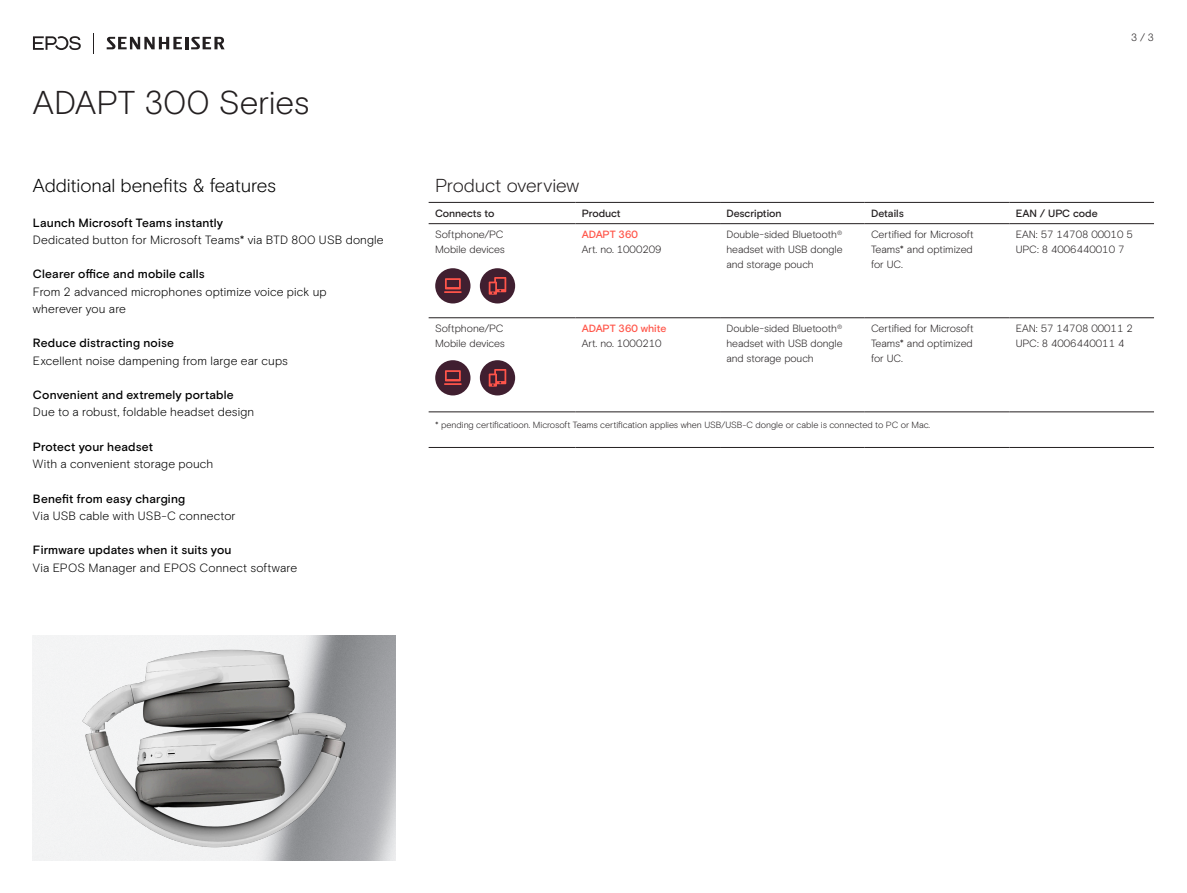
<style>
.page{position:relative;width:1187px;height:893px;background:#fff}
.page>*{position:absolute;margin:0;border:0;box-sizing:border-box;transform-origin:0 0}
.EPOS_headline_32_reg{font:300 33px "EPOS Basis";letter-spacing:-.01em;color:#231f20}
.EPOS_lead_intro_12_5{font:300 18.75px "EPOS Basis";letter-spacing:-.01em;color:#000}
.Leadtext_Table{font:300 18.75px "EPOS Basis";letter-spacing:-.005em;color:#231f20}
.EPOS_bodytext{font:300 12px/17.2px "EPOS Basis";letter-spacing:.01em;color:#000}
.Smalltext_Table{font:300 10.5px/14.7px "EPOS Basis";color:#231f20}
.Smalltext_Table-2{font:500 10.5px "EPOS Basis";letter-spacing:-.005em;color:#231f20}
.Smalltext_Table-3{font:500 10.5px "EPOS Basis";letter-spacing:-.01em;color:#ff5549}
.Smalltext_Table-4{font:300 9px "EPOS Basis";letter-spacing:-.005em;color:#231f20}
.s1{font-weight:500}
</style>
<div class="page">
<img style="left:33px;top:636px;width:362px;height:224px">
<hr style="left:720px;top:223px;width:144px;height:1px;background:#231f20">
<hr style="left:864px;top:223px;width:145px;height:1px;background:#231f20">
<hr style="left:1009px;top:223px;width:144px;height:1px;background:#231f20">
<hr style="left:720px;top:317px;width:144px;height:1px;background:#231f20">
<hr style="left:864px;top:317px;width:145px;height:1px;background:#231f20">
<hr style="left:1009px;top:317px;width:144px;height:1px;background:#231f20">
<hr style="left:720px;top:202px;width:144px;height:1px;background:#231f20">
<hr style="left:864px;top:202px;width:145px;height:1px;background:#231f20">
<hr style="left:1009px;top:202px;width:144px;height:1px;background:#231f20">
<hr style="left:428px;top:202px;width:147px;height:1px;background:#231f20">
<hr style="left:575px;top:202px;width:145px;height:1px;background:#231f20">
<hr style="left:575px;top:223px;width:145px;height:1px;background:#231f20">
<hr style="left:575px;top:317px;width:145px;height:1px;background:#231f20">
<hr style="left:428px;top:223px;width:147px;height:1px;background:#231f20">
<hr style="left:428px;top:317px;width:147px;height:1px;background:#231f20">
<hr style="left:428px;top:412px;width:147px;height:1px;background:#231f20">
<hr style="left:575px;top:412px;width:145px;height:1px;background:#231f20">
<hr style="left:720px;top:412px;width:144px;height:1px;background:#231f20">
<hr style="left:864px;top:412px;width:145px;height:1px;background:#231f20">
<hr style="left:1009px;top:412px;width:144px;height:1px;background:#231f20">
<hr style="left:428px;top:447px;width:147px;height:1px;background:#231f20">
<hr style="left:575px;top:447px;width:145px;height:1px;background:#231f20">
<hr style="left:720px;top:447px;width:144px;height:1px;background:#231f20">
<hr style="left:864px;top:447px;width:145px;height:1px;background:#231f20">
<hr style="left:1009px;top:447px;width:144px;height:1px;background:#231f20">
<svg style="left:93px;top:33px;width:1px;height:20px"></svg>
<svg style="left:107px;top:37px;width:118px;height:12px"></svg>
<svg style="left:33px;top:36px;width:48px;height:14px"></svg>
<div style="left:435px;top:268px;width:35px;height:35px;background:#401f30;border-radius:50%"></div>
<svg style="left:444px;top:278px;width:17px;height:15px"></svg>
<div style="left:435px;top:360px;width:35px;height:35px;background:#401f30;border-radius:50%"></div>
<svg style="left:444px;top:370px;width:17px;height:15px"></svg>
<div style="left:480px;top:268px;width:35px;height:35px;background:#401f30;border-radius:50%"></div>
<svg style="left:488px;top:277px;width:18px;height:18px"></svg>
<div style="left:480px;top:360px;width:35px;height:35px;background:#401f30;border-radius:50%"></div>
<svg style="left:488px;top:369px;width:18px;height:18px"></svg>
<p class="EPOS_headline_32_reg" style="left:33px;top:83px;width:278px">ADAPT 300 Series</p>
<p class="EPOS_lead_intro_12_5" style="left:33px;top:174px;width:245px">Additional benefits &amp; features</p>
<p class="EPOS_bodytext" style="left:33px;top:214px;width:352px"><span class="s1">Launch Microsoft Teams instantly<br></span>Dedicated button for Microsoft Teams* via BTD 800 USB dongle</p>
<p class="EPOS_bodytext" style="left:33px;top:266px;width:295px"><span class="s1">Clearer office and mobile calls<br></span>From 2 advanced microphones optimize voice pick up wherever you are</p>
<p class="EPOS_bodytext" style="left:33px;top:335px;width:256px"><span class="s1">Reduce distracting noise<br></span>Excellent noise dampening from large ear cups</p>
<p class="EPOS_bodytext" style="left:33px;top:386px;width:223px"><span class="s1">Convenient and extremely portable<br></span>Due to a robust, foldable headset design</p>
<p class="EPOS_bodytext" style="left:33px;top:438px;width:182px"><span class="s1">Protect your headset<br></span>With a convenient storage pouch</p>
<p class="EPOS_bodytext" style="left:33px;top:490px;width:204px"><span class="s1">Benefit from easy charging<br></span>Via USB cable with USB-C connector</p>
<p class="EPOS_bodytext" style="left:33px;top:542px;width:266px"><span class="s1">Firmware updates when it suits you<br></span>Via EPOS Manager and EPOS Connect software</p>
<p class="Smalltext_Table" style="left:1130px;top:30px;width:24px">3 / 3</p>
<p class="Leadtext_Table" style="left:435px;top:174px;width:146px">Product overview</p>
<p class="Smalltext_Table-2" style="left:435px;top:207px;width:61px">Connects to</p>
<p class="Smalltext_Table-2" style="left:581px;top:207px;width:40px">Product</p>
<p class="Smalltext_Table-2" style="left:726px;top:207px;width:57px">Description</p>
<p class="Smalltext_Table-2" style="left:871px;top:207px;width:34px">Details</p>
<p class="Smalltext_Table-2" style="left:1015px;top:207px;width:83px">EAN / UPC code</p>
<p class="Smalltext_Table" style="left:435px;top:227px;width:70px">Softphone/PC</p>
<p class="Smalltext_Table" style="left:435px;top:242px;width:71px">Mobile devices</p>
<p class="Smalltext_Table" style="left:871px;top:227px;width:104px;text-align:justify">Certified for Microsoft Teams* and optimized for UC.</p>
<p class="Smalltext_Table" style="left:1015px;top:227px;width:118px">EAN: 57 14708 00010 5</p>
<p class="Smalltext_Table" style="left:726px;top:227px;width:118px">Double-sided Bluetooth<sup>® </sup>headset with USB dongle</p>
<p class="Smalltext_Table" style="left:726px;top:257px;width:89px">and storage pouch</p>
<p class="Smalltext_Table-3" style="left:581px;top:228px;width:58px">ADAPT 360</p>
<p class="Smalltext_Table" style="left:581px;top:242px;width:81px">Art. no. 1000209</p>
<p class="Smalltext_Table" style="left:1015px;top:242px;width:110px">UPC: 8 4006440010 7</p>
<p class="Smalltext_Table" style="left:435px;top:321px;width:70px">Softphone/PC</p>
<p class="Smalltext_Table" style="left:435px;top:336px;width:71px">Mobile devices</p>
<p class="Smalltext_Table-3" style="left:581px;top:323px;width:86px">ADAPT 360 white</p>
<p class="Smalltext_Table" style="left:581px;top:336px;width:81px">Art. no. 1000210</p>
<p class="Smalltext_Table" style="left:726px;top:321px;width:118px">Double-sided Bluetooth<sup>® </sup>headset with USB dongle</p>
<p class="Smalltext_Table" style="left:726px;top:351px;width:89px">and storage pouch</p>
<p class="Smalltext_Table" style="left:871px;top:321px;width:104px;text-align:justify">Certified for Microsoft Teams* and optimized for UC.</p>
<p class="Smalltext_Table" style="left:1015px;top:321px;width:118px">EAN: 57 14708 00011 2</p>
<p class="Smalltext_Table" style="left:1015px;top:336px;width:110px">UPC: 8 4006440011 4</p>
<p class="Smalltext_Table-4" style="left:435px;top:420px;width:496px">* pending certificatioon. Microsoft Teams certification applies when USB/USB-C dongle or cable is connected to PC or Mac.</p>
</div>
